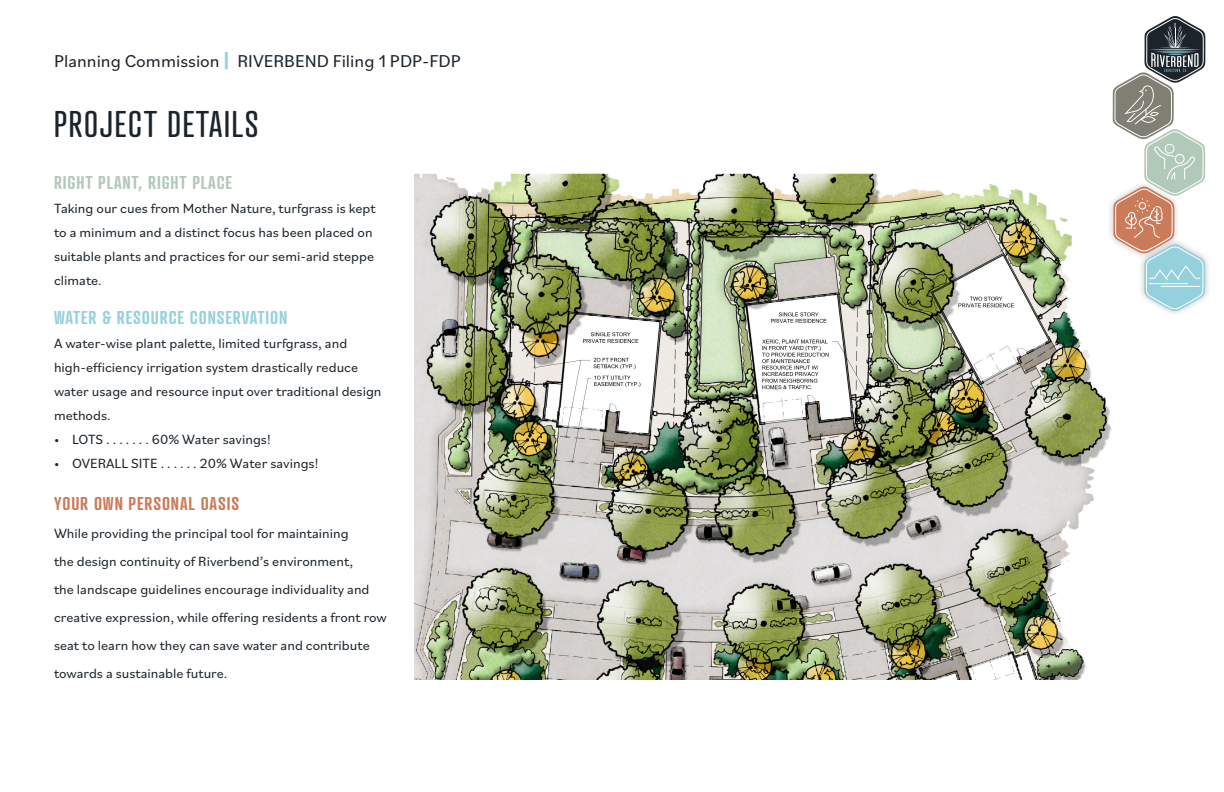
<style>
.page{position:relative;width:1224px;height:792px;background:#fff}
.page>*{position:absolute;margin:0;border:0;box-sizing:border-box;transform-origin:0 0}
.t1{font:36px "Atrament";letter-spacing:.05em;color:#1b242b}
.t2{font:18px "Bilo";color:#1b242b}
.t3{font:600 18px "Atrament";letter-spacing:.05em;color:#95d1dd}
.t4{font:600 18px "Atrament";letter-spacing:.05em;color:#b1c9b9}
.t5{font:600 18px "Atrament";letter-spacing:.05em;color:#ca7c5a}
.t6{font:14px/24px "Bilo";color:#1b242b}
.s1{font-weight:800;font-size:19.8px;color:#95d1dd}
</style>
<div class="page">
<img style="left:415px;top:173px;width:697px;height:507px">
<div style="left:1107px;top:180px;width:74px;height:79px;background:#231f20;opacity:.25"></div>
<div style="left:1138px;top:238px;width:74px;height:79px;background:#231f20;opacity:.25"></div>
<svg style="left:1113px;top:16px;width:93px;height:297px"></svg>
<p class="t2" style="left:54px;top:48px;width:408px">Planning Commission <span class="s1">|</span> RIVERBEND Filing 1 PDP-FDP</p>
<p class="t1" style="left:54px;top:102px;width:206px">PROJECT DETAILS</p>
<p class="t4" style="left:54px;top:171px;width:180px">RIGHT PLANT, RIGHT PLACE</p>
<p class="t6" style="left:54px;top:196px;width:323px">Taking our cues from Mother Nature, turfgrass is kept to a minimum and a distinct focus has been placed on suitable plants and practices for our semi-arid steppe climate.</p>
<p class="t3" style="left:54px;top:306px;width:235px">WATER &amp; RESOURCE CONSERVATION</p>
<p class="t6" style="left:54px;top:331px;width:329px">A water-wise plant palette, limited turfgrass, and high-efficiency irrigation system drastically reduce water usage and resource input over traditional design methods.</p>
<p class="t6" style="left:54px;top:427px;width:218px">• LOTS . . . . . . . 60% Water savings!</p>
<p class="t6" style="left:54px;top:451px;width:266px">• OVERALL SITE . . . . . . 20% Water savings!</p>
<p class="t5" style="left:54px;top:492px;width:187px">YOUR OWN PERSONAL OASIS</p>
<p class="t6" style="left:54px;top:518px;width:334px;line-height:28px">While providing the principal tool for maintaining<br>the design continuity of Riverbend’s environment,<br>the landscape guidelines encourage individuality and creative expression, while offering residents a front row seat to learn how they can save water and contribute towards a sustainable future.</p>
</div>
